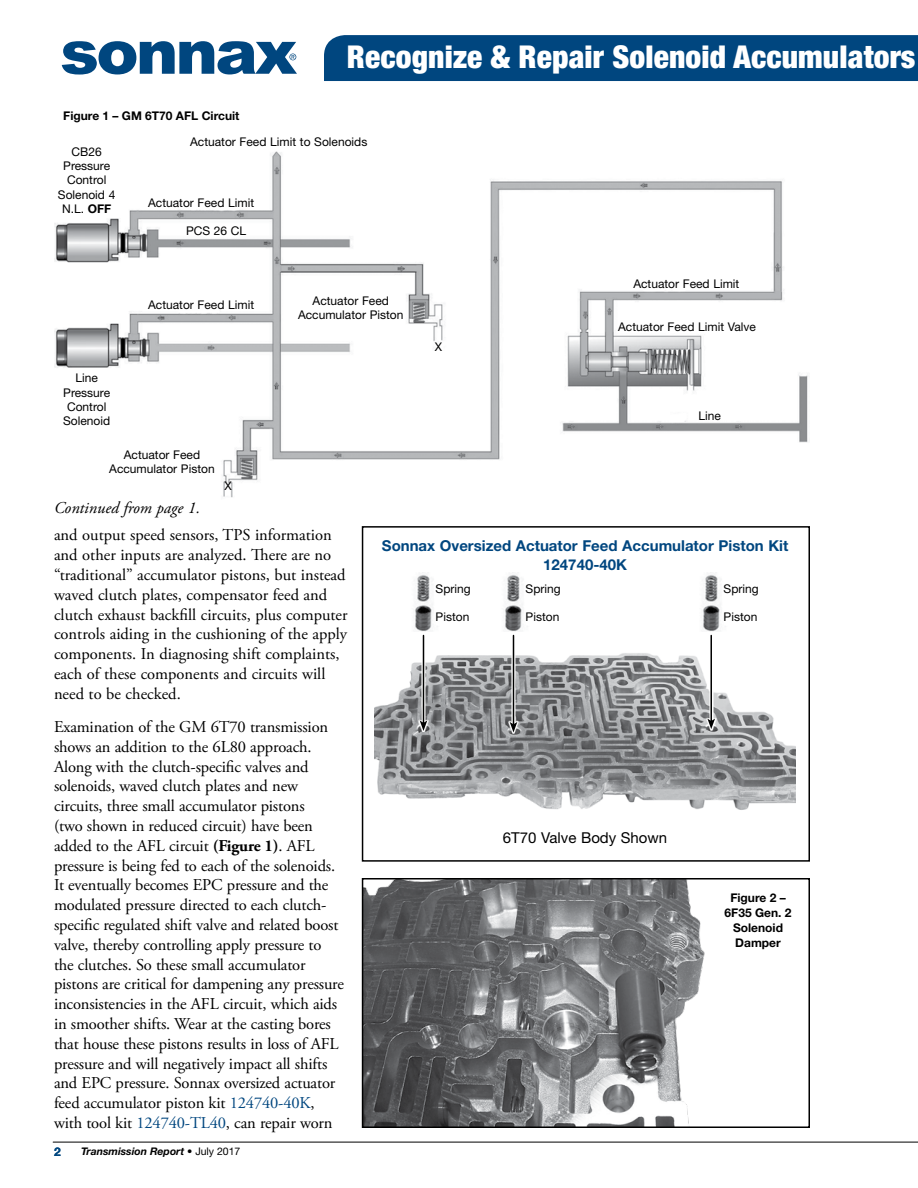
<style>
.page{position:relative;width:918px;height:1188px;background:#fff}
.page>*{position:absolute;margin:0;border:0;box-sizing:border-box;transform-origin:0 0}
.t1{font:900 condensed 31.5px "Helvetica Neue LT Std";letter-spacing:.005em;color:#fff}
.t2{font:16.5px/19.8px "Adobe Garamond Pro";letter-spacing:-.01em;color:#000}
.t3{font:italic 16.5px "Adobe Garamond Pro";color:#000}
.t4{font:700 15px/19.5px "Helvetica Neue LT Std";color:#00467f;text-align:center}
.t5{font:15px "Helvetica Neue LT Std";color:#000}
.t6{font:12px/14.4px "Helvetica Neue LT Std";color:#000;text-align:center}
.t7{font:700 12px/15px "Helvetica Neue LT Std";color:#000;text-align:center}
.t8{font:700 12px "Helvetica Neue LT Std";color:#00467f}
.t9{font:italic 700 10.5px "Helvetica Neue LT Std";color:#000}
.s1{font-weight:700}
.s2{color:#00467f}
.s3{font-weight:400;font-style:normal}
</style>
<div class="page">
<hr style="left:53px;top:1142px;width:865px;height:1px;background:#000">
<svg style="left:62px;top:41px;width:235px;height:34px"></svg>
<div style="left:324px;top:35px;width:594px;height:46px;background:#00467f"></div>
<img style="left:365px;top:881px;width:340px;height:244px">
<div style="left:362px;top:878px;width:448px;height:250px;border:2px solid #000"></div>
<img style="left:54px;top:151px;width:754px;height:347px">
<div style="left:362px;top:526px;width:448px;height:336px;border:2px solid #000"></div>
<img style="left:375px;top:653px;width:421px;height:157px">
<svg style="left:706px;top:634px;width:10px;height:96px"></svg>
<hr style="left:710px;top:636px;width:2px;height:85px;background:#000">
<svg style="left:707px;top:719px;width:8px;height:10px"></svg>
<svg style="left:508px;top:634px;width:11px;height:100px"></svg>
<hr style="left:513px;top:636px;width:1px;height:88px;background:#000">
<svg style="left:510px;top:722px;width:7px;height:10px"></svg>
<svg style="left:418px;top:634px;width:11px;height:98px"></svg>
<hr style="left:423px;top:636px;width:1px;height:87px;background:#000">
<svg style="left:420px;top:720px;width:7px;height:11px"></svg>
<img style="left:415px;top:572px;width:18px;height:60px">
<img style="left:505px;top:572px;width:18px;height:60px">
<img style="left:703px;top:572px;width:18px;height:60px">
<p class="t7" style="left:63px;top:108px;width:178px">Figure 1 – GM 6T70 AFL Circuit</p>
<h1 class="t1" style="left:347px;top:38px;width:570px">Recognize &amp; Repair Solenoid Accumulators</h1>
<p class="t6" style="left:58px;top:144px;width:59px">CB26<br>Pressure<br>Control<br>Solenoid 4<br>N.L. <span class="s1">OFF</span></p>
<p class="t6" style="left:63px;top:371px;width:49px">Line<br>Pressure<br>Control<br>Solenoid</p>
<p class="t6" style="left:190px;top:134px;width:179px">Actuator Feed Limit to Solenoids</p>
<p class="t6" style="left:148px;top:195px;width:108px">Actuator Feed Limit</p>
<p class="t6" style="left:186px;top:224px;width:62px">PCS 26 CL</p>
<p class="t6" style="left:148px;top:297px;width:108px">Actuator Feed Limit</p>
<p class="t6" style="left:298px;top:293px;width:107px">Actuator Feed<br>Accumulator Piston</p>
<p class="t6" style="left:109px;top:447px;width:107px">Actuator Feed<br>Accumulator Piston</p>
<p class="t3" style="left:54px;top:498px;width:148px">Continued from page 1.</p>
<p class="t6" style="left:225px;top:478px;width:9px">X</p>
<p class="t6" style="left:435px;top:340px;width:9px">X</p>
<p class="t6" style="left:633px;top:276px;width:108px">Actuator Feed Limit</p>
<p class="t6" style="left:618px;top:319px;width:139px">Actuator Feed Limit Valve</p>
<p class="t6" style="left:698px;top:408px;width:24px">Line</p>
<p class="t2" style="left:54px;top:526px;width:295px">and output speed sensors, TPS information and other inputs are analyzed. There are no “traditional” accumulator pistons, but instead waved clutch plates, compensator feed and clutch exhaust backfill circuits, plus computer controls aiding in the cushioning of the apply components. In diagnosing shift complaints, each of these components and circuits will need to be checked.</p>
<p class="t2" style="left:54px;top:717px;width:292px">Examination of the GM 6T70 transmission shows an addition to the 6L80 approach.<br>Along with the clutch-specific valves and solenoids, waved clutch plates and new circuits, three small accumulator pistons<br>(two shown in reduced circuit) have been added to the AFL circuit <span class="s1">(Figure 1)</span>. AFL pressure is being fed to each of the solenoids.<br>It eventually becomes EPC pressure and the modulated pressure directed to each clutch&shy;specific regulated shift valve and related boost valve, thereby controlling apply pressure to the clutches. So these small accumulator pistons are critical for dampening any pressure inconsistencies in the AFL circuit, which aids in smoother shifts. Wear at the casting bores that house these pistons results in loss of AFL pressure and will negatively impact all shifts and EPC pressure. Sonnax oversized actuator feed accumulator piston kit <span class="s2">124740-40K</span>, with tool kit <span class="s2">124740-TL40</span>, can repair worn</p>
<p class="t8" style="left:54px;top:1144px;width:8px">2</p>
<p class="t9" style="left:81px;top:1145px;width:161px">Transmission Report <span class="s3">• July 2017</span></p>
<p class="t4" style="left:382px;top:535px;width:408px">Sonnax Oversized Actuator Feed Accumulator Piston Kit<br>124740-40K</p>
<p class="t6" style="left:436px;top:582px;width:37px">Spring</p>
<p class="t6" style="left:526px;top:582px;width:37px">Spring</p>
<p class="t6" style="left:724px;top:582px;width:37px">Spring</p>
<p class="t6" style="left:436px;top:610px;width:35px">Piston</p>
<p class="t6" style="left:526px;top:610px;width:35px">Piston</p>
<p class="t6" style="left:724px;top:610px;width:35px">Piston</p>
<p class="t5" style="left:503px;top:829px;width:166px">6T70 Valve Body Shown</p>
<p class="t7" style="left:725px;top:890px;width:68px">Figure 2 –<br>6F35 Gen. 2<br>Solenoid<br>Damper</p>
</div>
